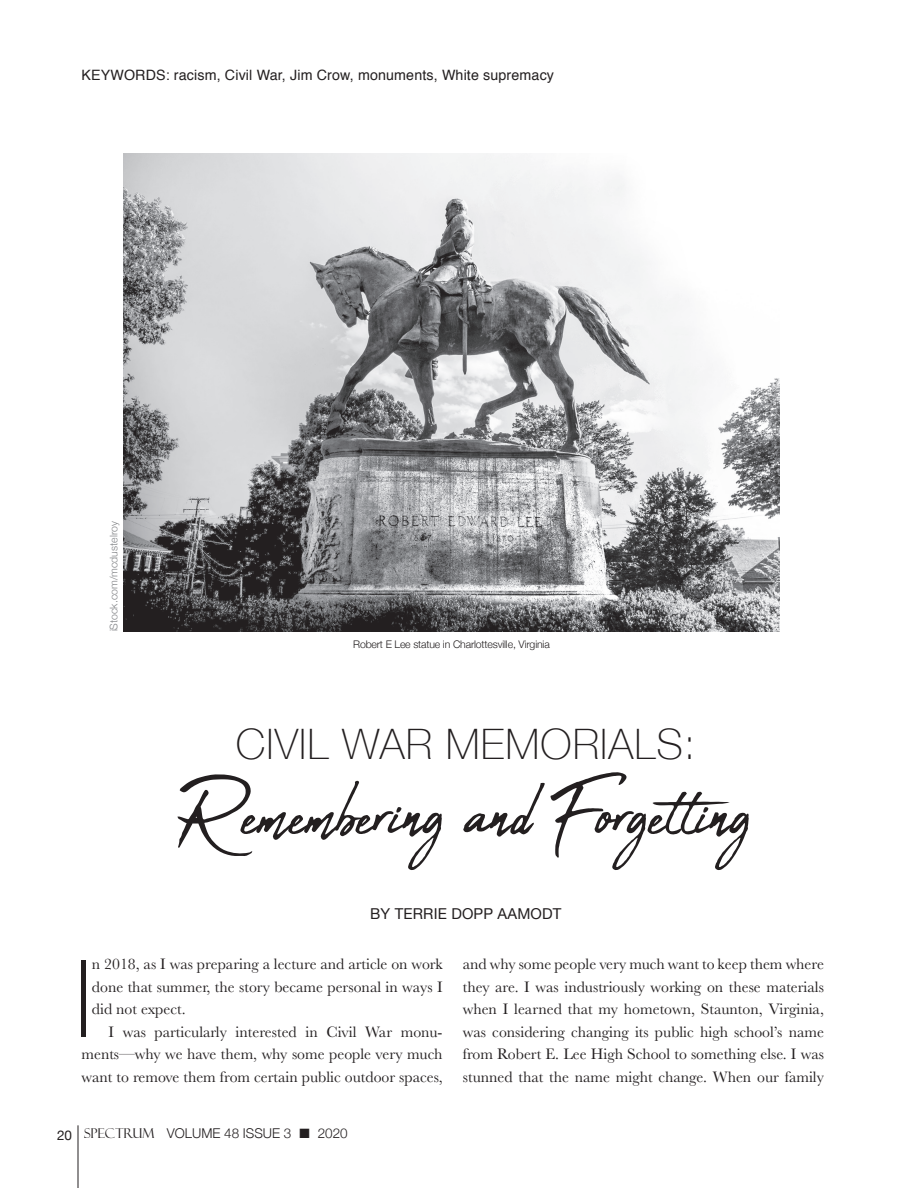
<style>
.page{position:relative;width:918px;height:1188px;background:#fff}
.page>*{position:absolute;margin:0;border:0;box-sizing:border-box;transform-origin:0 0}
.t1{font:100 107.4px "Helvetica Neue";color:#231f20;scale:.91 1}
.t2{font:97.65px "Abuget";color:#231f20}
.t3{font:100 42px "Helvetica Neue";letter-spacing:.025em;color:#231f20}
.t4{font:15.75px/22.5px "Baskerville";color:#231f20;text-align:justify}
.t5{font:15px "Helvetica Neue";letter-spacing:.01em;color:#231f20}
.t6{font:14.25px "Helvetica";letter-spacing:.01em;color:#231f20}
.t7{font:300 13.5px "Helvetica Neue";color:#231f20}
.t8{font:300 10.5px "Helvetica Neue";letter-spacing:-.015em;color:#231f20}
.t9{font:300 10.5px "Helvetica Neue";color:#808285}
.s1{font-weight:400}
.s2{font-family:"Felix Titling MT Std";font-weight:400}
</style>
<div class="page">
<hr style="left:78px;top:1125px;width:1px;height:63px;background:#231f20">
<img style="left:123px;top:153px;width:657px;height:478px">
<p class="t6" style="left:81px;top:64px;width:474px">KEYWORDS: racism, Civil War, Jim Crow, monuments, White supremacy</p>
<p class="t9" style="left:105px;top:631px;width:111px;rotate:-90deg">iStock.com/mcdustelroy</p>
<p class="t8" style="left:353px;top:635px;width:198px">Robert E Lee statue in Charlottesville, Virginia</p>
<h3 class="t3" style="left:236px;top:712px;width:461px">CIVIL WAR MEMORIALS:</h3>
<h2 class="t2" style="left:177px;top:759px;width:577px">Remembering and Forgetting</h2>
<p class="t5" style="left:370px;top:903px;width:193px">BY TERRIE DOPP AAMODT</p>
<h1 class="t1" style="left:75px;top:917px;width:20px">I</h1>
<p class="t4" style="left:92px;top:953px;width:352px">n 2018, as I was preparing a lecture and article on work done that summer, the story became personal in ways I did not expect.</p>
<p class="t4" style="left:81px;top:1021px;width:363px;text-indent:27px">I was particularly interested in Civil War monu&shy;ments—why we have them, why some people very much want to remove them from certain public outdoor spaces,</p>
<p class="t7" style="left:57px;top:1123px;width:292px"><span class="s1">20</span> <span class="s2">SPECTRUM</span> VOLUME 48 ISSUE 3 ■ 2020</p>
<p class="t4" style="left:463px;top:953px;width:363px">and why some people very much want to keep them where they are. I was industriously working on these materials when I learned that my hometown, Staunton, Virginia, was considering changing its public high school’s name from Robert E. Lee High School to something else. I was stunned that the name might change. When our family</p>
</div>
